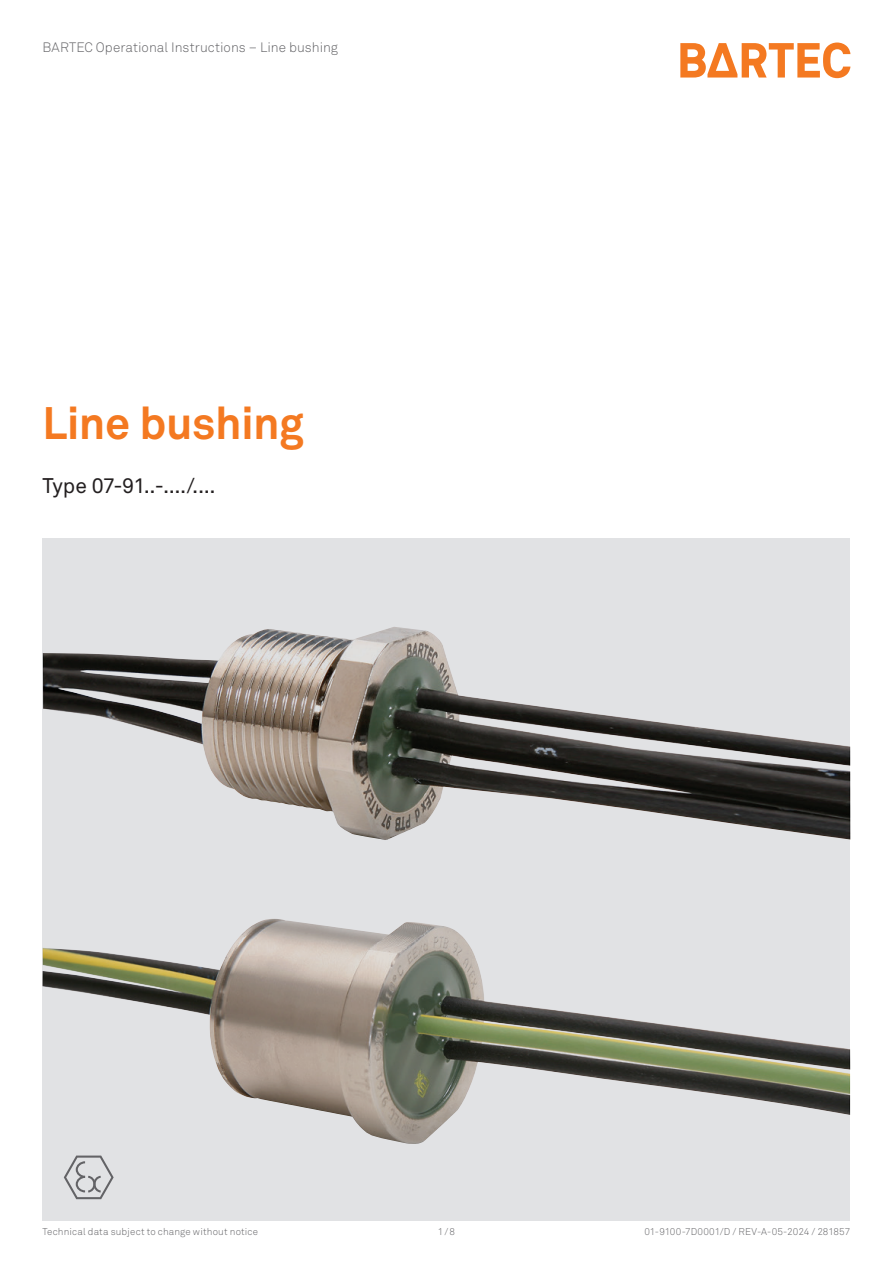
<style>
.page{position:relative;width:893px;height:1263px;background:#fff}
.page>*{position:absolute;margin:0;border:0;box-sizing:border-box;transform-origin:0 0}
._01_Productname_30{font:700 45px "Akkurat Pro";letter-spacing:-.01em;color:#f47921}
._02_Subheadline_14{font:21px "Akkurat Pro";letter-spacing:-.025em;color:#231f20}
.t1{font:300 13.5px "Akkurat Pro";letter-spacing:.005em;color:#636366}
.t2{font:300 9.75px "Akkurat Pro";letter-spacing:.015em;color:#636366}
</style>
<div class="page">
<svg style="left:680px;top:43px;width:170px;height:35px"></svg>
<svg style="left:43px;top:538px;width:807px;height:682px;background:#bebdbb"></svg>
<svg style="left:64px;top:1155px;width:50px;height:44px;background:#c6c6c9"></svg>
<h3 class="t1" style="left:43px;top:39px;width:297px">BARTEC Operational Instructions – Line bushing</h3>
<p class="_01_Productname_30" style="left:43px;top:395px;width:263px">Line bushing</p>
<p class="_02_Subheadline_14" style="left:43px;top:473px;width:175px">Type 07-91..-..../....</p>
<p class="t2" style="left:43px;top:1226px;width:217px">Technical data subject to change without notice</p>
<p class="t2" style="left:438px;top:1226px;width:19px">1/8</p>
<p class="t2" style="left:644px;top:1226px;width:208px">01-9100-7D0001/D / REV-A-05-2024 / 281857</p>
</div>
